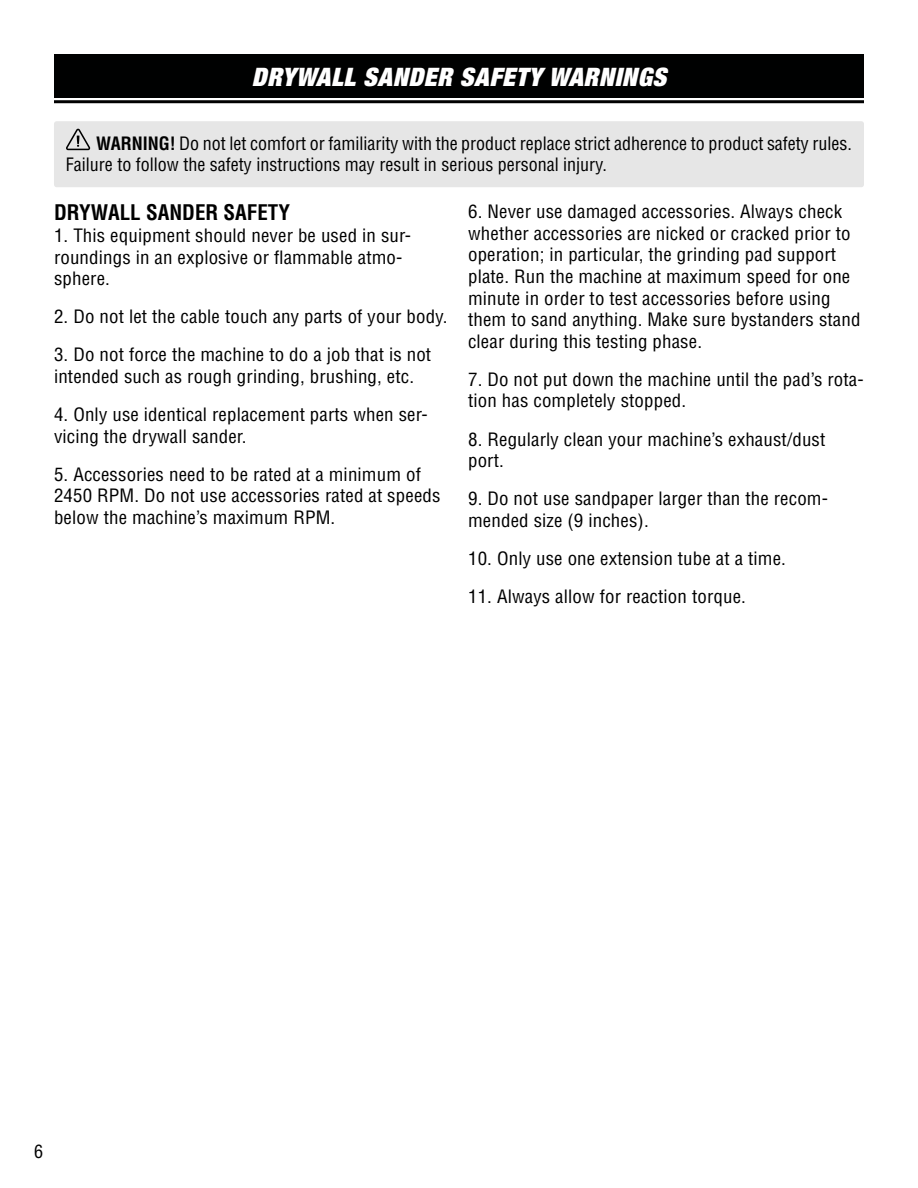
<style>
.page{position:relative;width:918px;height:1188px;background:#fff}
.page>*{position:absolute;margin:0;border:0;box-sizing:border-box;transform-origin:0 0}
.t1{font:italic 900 expanded 25.5px "Helvetica Neue";letter-spacing:.025em;color:#fff}
.t2{font:700 condensed 21px "Helvetica LT Std";color:#000}
.t3{font:condensed 18px/21.6px "Helvetica LT Std";letter-spacing:.01em;color:#000;scale:1.05 1}
.t4{font:condensed 18px/21px "Helvetica LT Std";letter-spacing:.01em;color:#000}
.s1{font-weight:700}
</style>
<div class="page">
<div style="left:54px;top:54px;width:810px;height:44px;background:#000101"></div>
<hr style="left:54px;top:100px;width:810px;height:3px;background:#000">
<div style="left:54px;top:121px;width:810px;height:66px;background:#e6e6e6;border-radius:3px"></div>
<svg style="left:66px;top:129px;width:24px;height:21px"></svg>
<h1 class="t1" style="left:252px;top:61px;width:416px">DRYWALL SANDER SAFETY WARNINGS</h1>
<p class="t4" style="left:66px;top:133px;width:788px;text-indent:30px"><span class="s1">WARNING!</span> Do not let comfort or familiarity with the product replace strict adherence to product safety rules.<br>Failure to follow the safety instructions may result in serious personal injury.</p>
<p class="t2" style="left:54px;top:199px;width:238px">DRYWALL SANDER SAFETY</p>
<p class="t3" style="left:54px;top:224px;width:342px">1. This equipment should never be used in sur&shy;roundings in an explosive or flammable atmo&shy;sphere.</p>
<p class="t3" style="left:54px;top:306px;width:376px">2. Do not let the cable touch any parts of your body.</p>
<p class="t3" style="left:54px;top:344px;width:361px">3. Do not force the machine to do a job that is not intended such as rough grinding, brushing, etc.</p>
<p class="t3" style="left:54px;top:404px;width:358px">4. Only use identical replacement parts when ser&shy;vicing the drywall sander.</p>
<p class="t3" style="left:54px;top:463px;width:370px">5. Accessories need to be rated at a minimum of<br>2450 RPM. Do not use accessories rated at speeds below the machine’s maximum RPM.</p>
<p class="t3" style="left:468px;top:201px;width:375px">6. Never use damaged accessories. Always check whether accessories are nicked or cracked prior to operation; in particular, the grinding pad support plate. Run the machine at maximum speed for one minute in order to test accessories before using them to sand anything. Make sure bystanders stand clear during this testing phase.</p>
<p class="t3" style="left:468px;top:368px;width:378px">7. Do not put down the machine until the pad’s rota&shy;tion has completely stopped.</p>
<p class="t3" style="left:468px;top:428px;width:342px">8. Regularly clean your machine’s exhaust/dust port.</p>
<p class="t3" style="left:468px;top:488px;width:344px">9. Do not use sandpaper larger than the recom&shy;mended size (9 inches).</p>
<p class="t3" style="left:468px;top:548px;width:304px">10. Only use one extension tube at a time.</p>
<p class="t3" style="left:468px;top:586px;width:266px">11. Always allow for reaction torque.</p>
<p class="t4" style="left:34px;top:1141px;width:10px">6</p>
</div>
